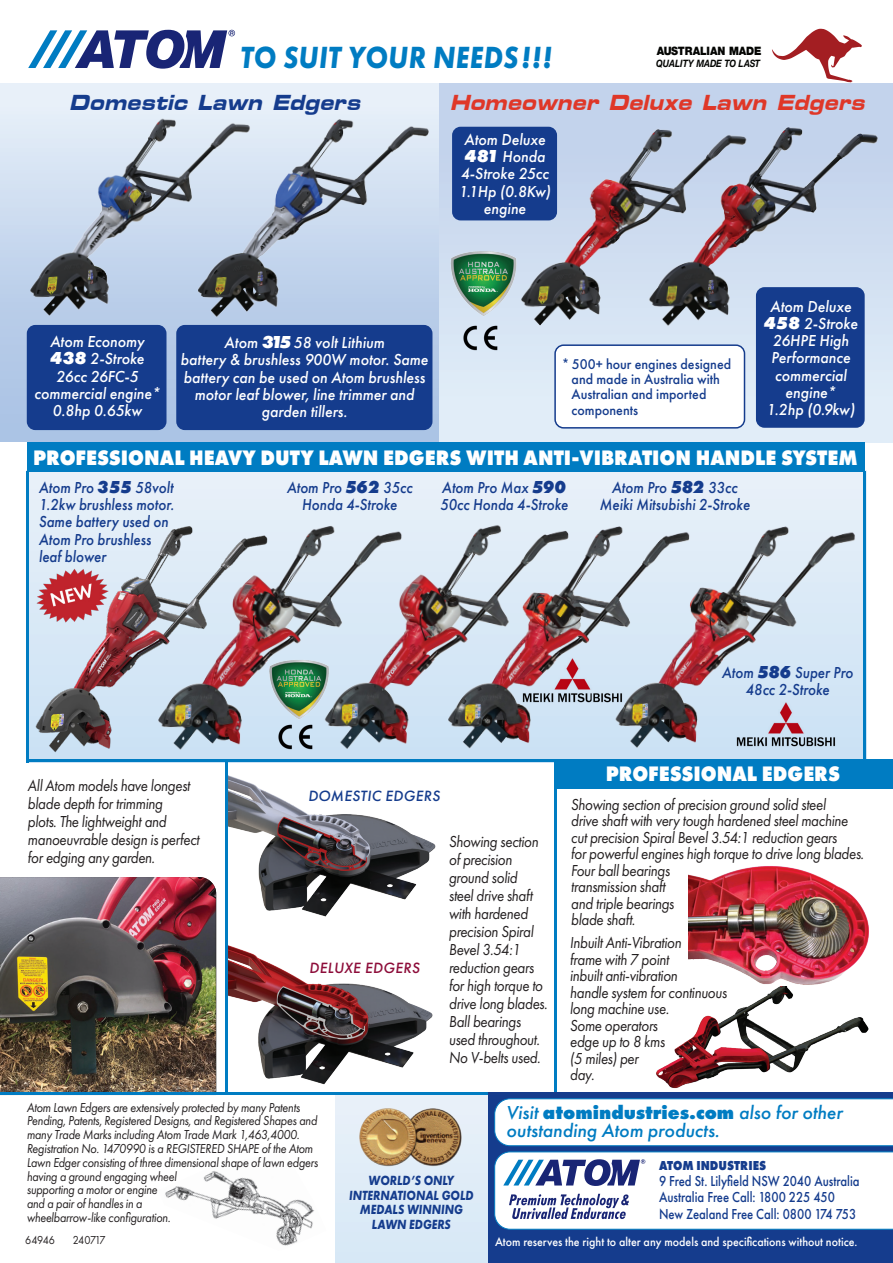
<style>
.page{position:relative;width:893px;height:1263px;background:#fff}
.page>*{position:absolute;margin:0;border:0;box-sizing:border-box;transform-origin:0 0}
.t1{font:italic 700 31.8px "Futura PT";letter-spacing:.015em;color:#007cc2;scale:.88 1}
.t2{font:italic 700 25.5px "Microstyle Extended";color:#df3728;scale:.88 1}
.t3{font:italic 700 25.5px "Microstyle Extended";color:#153c8d;scale:.88 1}
.t4{font:800 21.75px "Futura PT";color:#fff;scale:.9 1}
.t5{font:italic 500 19.5px/17.7px "Futura PT";color:#007cc2}
.t6{font:italic 16.5px/18px "Futura PT";letter-spacing:-.02em;color:#231f20;scale:.9 1}
.t7{font:italic 500 16.5px/17.2px "Futura PT";color:#fff;text-align:center;scale:.95 1}
.t8{font:italic 500 16.5px/17.2px "Futura PT";color:#153c8d;text-align:center;scale:.9 1}
.t9{font:italic 500 15.45px "Futura PT";letter-spacing:.02em;color:#153c8d}
.t10{font:italic 500 15.45px "Futura PT";letter-spacing:.02em;color:#8d0d3a}
.t11{font:500 15px/16.4px "Futura PT";color:#153c8d;scale:.85 1}
.t12{font:500 14.7px/15.3px "Futura PT";color:#153c8d;scale:.95 1}
.t13{font:italic 700 13.8px/14.7px "Futura PT";color:#153c8d;text-align:center;scale:.85 1}
.t14{font:italic 13.5px/13.8px "Futura PT";letter-spacing:-.02em;color:#231f20;scale:.9 1}
.t15{font:800 13.5px "Futura PT";color:#153c8d;scale:.85 1}
.t16{font:500 12.75px "Futura PT";color:#fff;scale:.94 1}
.t17{font:12px "Futura PT";letter-spacing:-.05em;color:#231f20;scale:.9 1}
.t18{font:900 11.55px "Helvetica Neue";letter-spacing:-.02em;color:#040503;scale:.9 1}
.t19{font:italic 700 10.2px "Helvetica Neue";letter-spacing:.005em;color:#040503;scale:.85 1}
.s1{font-weight:800;font-size:18px}
.s2{font-weight:800;font-style:normal}
</style>
<div class="page">
<div style="left:335px;top:1093px;width:153px;height:170px;background:#deebf7"></div>
<div style="left:27px;top:470px;width:839px;height:293px;background:#e7eff9"></div>
<div style="left:0;top:84px;width:454px;height:358px;background:linear-gradient(to bottom,#eaf2fa,#9db8de)"></div>
<div style="left:439px;top:84px;width:454px;height:359px;background:linear-gradient(to bottom,#bccde9,#e3eff9)"></div>
<svg style="left:28px;top:30px;width:207px;height:39px"></svg>
<img style="left:10px;top:93px;width:252px;height:251px">
<img style="left:184px;top:102px;width:253px;height:247px">
<div style="left:176px;top:325px;width:256px;height:105px;background:#153c8d;border-radius:9px"></div>
<div style="left:27px;top:325px;width:139px;height:105px;background:#153c8d;border-radius:9px"></div>
<img style="left:745px;top:116px;width:148px;height:238px">
<img style="left:509px;top:113px;width:257px;height:240px">
<img style="left:447px;top:248px;width:74px;height:69px">
<div style="left:452px;top:127px;width:105px;height:93px;background:#153c8d;border-radius:9px"></div>
<div style="left:756px;top:287px;width:109px;height:141px;background:#153c8d;border-radius:9px"></div>
<img style="left:227px;top:528px;width:93px;height:244px">
<img style="left:580px;top:529px;width:25px;height:230px">
<hr style="left:27px;top:759px;width:866px;height:3px;background:#007cc2">
<img style="left:165px;top:1171px;width:150px;height:75px">
<img style="left:227px;top:939px;width:206px;height:151px">
<img style="left:227px;top:772px;width:209px;height:150px">
<hr style="left:554px;top:760px;width:2px;height:334px;background:#007cc2">
<img style="left:0;top:877px;width:216px;height:216px">
<img style="left:653px;top:989px;width:222px;height:104px">
<img style="left:688px;top:866px;width:181px;height:123px">
<img style="left:359px;top:1107px;width:103px;height:60px">
<div style="left:27px;top:442px;width:837px;height:30px;background:#007cc2"></div>
<svg style="left:772px;top:29px;width:90px;height:53px"></svg>
<div style="left:554px;top:759px;width:339px;height:30px;background:#007cc2"></div>
<hr style="left:225px;top:760px;width:2px;height:334px;background:#007cc2">
<hr style="left:0;top:1093px;width:893px;height:2px;background:#007cc2">
<div style="left:488px;top:1093px;width:405px;height:170px;background:#153c8d"></div>
<svg style="left:494px;top:1098px;width:399px;height:132px"></svg>
<img style="left:320px;top:525px;width:260px;height:249px">
<hr style="left:27px;top:472px;width:2px;height:291px;background:#007cc2">
<hr style="left:863px;top:472px;width:2px;height:291px;background:#007cc2">
<img style="left:459px;top:322px;width:48px;height:34px">
<img style="left:521px;top:653px;width:84px;height:51px">
<img style="left:278px;top:658px;width:55px;height:64px">
<img style="left:605px;top:508px;width:262px;height:251px">
<img style="left:26px;top:513px;width:252px;height:252px">
<div style="left:555px;top:345px;width:189px;height:83px;background:#fff;border-radius:9px"></div>
<div style="left:554px;top:344px;width:191px;height:85px;border:2px solid #153c8d;border-radius:9px"></div>
<img style="left:274px;top:721px;width:48px;height:33px">
<img style="left:734px;top:697px;width:104px;height:52px">
<img style="left:36px;top:567px;width:75px;height:58px">
<h1 class="t1" style="left:240px;top:37px;width:356px">TO SUIT YOUR NEEDS!!!</h1>
<p class="t18" style="left:657px;top:44px;width:118px">AUSTRALIAN MADE</p>
<p class="t19" style="left:656px;top:57px;width:124px">QUALITY MADE TO LAST</p>
<h2 class="t3" style="left:69px;top:89px;width:339px">Domestic Lawn Edgers</h2>
<h2 class="t2" style="left:450px;top:89px;width:480px">Homeowner Deluxe Lawn Edgers</h2>
<p class="t7" style="left:459px;top:131px;width:98px">Atom Deluxe<br><span class="s1">481</span> Honda<br>4-Stroke 25cc<br>1.1Hp (0.8Kw) engine</p>
<p class="t7" style="left:34px;top:333px;width:135px">Atom Economy<br><span class="s1">438</span> 2-Stroke<br>26cc 26FC-5 commercial engine*<br>0.8hp 0.65kw</p>
<p class="t7" style="left:181px;top:334px;width:262px">Atom <span class="s1">315</span> 58 volt Lithium<br>battery &amp; brushless 900W motor. Same battery can be used on Atom brushless motor leaf blower, line trimmer and garden tillers.</p>
<p class="t12" style="left:572px;top:356px;width:169px;text-indent:-10px">* 500+ hour engines designed and made in Australia with<br>Australian and imported components</p>
<p class="t7" style="left:764px;top:298px;width:100px">Atom Deluxe<br><span class="s1">458</span> 2-Stroke<br>26HPE High<br>Performance commercial engine*<br>1.2hp (0.9kw)</p>
<h3 class="t4" style="left:33px;top:444px;width:917px">PROFESSIONAL HEAVY DUTY LAWN EDGERS WITH ANTI-VIBRATION HANDLE SYSTEM</h3>
<p class="t8" style="left:39px;top:479px;width:152px;text-align:left">Atom Pro <span class="s1">355</span> 58volt<br>1.2kw brushless motor.<br>Same battery used on<br>Atom Pro brushless leaf blower</p>
<p class="t6" style="left:28px;top:776px;width:192px">All Atom models have longest blade depth for trimming<br>plots. The lightweight and manoeuvrable design is perfect for edging any garden.</p>
<p class="t8" style="left:287px;top:479px;width:141px">Atom Pro <span class="s1">562</span> 35cc<br>Honda 4-Stroke</p>
<p class="t8" style="left:440px;top:479px;width:144px;text-align:left">Atom Pro Max <span class="s1">590<br></span>50cc Honda 4-Stroke</p>
<p class="t8" style="left:599px;top:479px;width:169px">Atom Pro <span class="s1">582</span> 33cc<br>Meiki Mitsubishi 2-Stroke</p>
<p class="t8" style="left:722px;top:664px;width:147px">Atom <span class="s1">586</span> Super Pro<br>48cc 2-Stroke</p>
<h3 class="t4" style="left:606px;top:760px;width:262px">PROFESSIONAL EDGERS</h3>
<p class="t9" style="left:308px;top:786px;width:133px">DOMESTIC EDGERS</p>
<p class="t10" style="left:309px;top:958px;width:112px">DELUXE EDGERS</p>
<p class="t6" style="left:449px;top:832px;width:111px">Showing section of precision ground solid<br>steel drive shaft with hardened precision Spiral<br>Bevel 3.54:1 reduction gears for high torque to drive long blades.<br>Ball bearings used throughout.<br>No V-belts used.</p>
<p class="t6" style="left:571px;top:796px;width:327px;line-height:16.5px">Showing section of precision ground solid steel<br>drive shaft with very tough hardened steel machine cut precision Spiral Bevel 3.54:1 reduction gears<br>for powerful engines high torque to drive long blades.<br>Four ball bearings<br>transmission shaft<br>and triple bearings<br>blade shaft.</p>
<p class="t6" style="left:570px;top:934px;width:176px;line-height:16.5px">Inbuilt Anti-Vibration<br>frame with 7 point<br>inbuilt anti-vibration<br>handle system for continuous long machine use.<br>Some operators<br>edge up to 8 kms<br>(5 miles) per<br>day.</p>
<p class="t14" style="left:27px;top:1100px;width:325px">Atom Lawn Edgers are extensively protected by many Patents Pending, Patents, Registered Designs, and Registered Shapes and many Trade Marks including Atom Trade Mark 1,463,4000.<br>Registration No. 1470990 is a REGISTERED SHAPE of the Atom Lawn Edger consisting of three dimensional shape of lawn edgers having a ground engaging wheel<br>supporting a motor or engine<br>and a pair of handles in a<br>wheelbarrow-like configuration.</p>
<p class="t17" style="left:25px;top:1233px;width:35px">64946</p>
<p class="t17" style="left:73px;top:1233px;width:38px">240717</p>
<p class="t13" style="left:349px;top:1173px;width:148px">WORLD’S ONLY<br>INTERNATIONAL GOLD<br>MEDALS WINNING<br>LAWN EDGERS</p>
<p class="t5" style="left:506px;top:1104px;width:338px">Visit <span class="s2">atomindustries.com</span> also for other outstanding Atom products.</p>
<p class="t15" style="left:659px;top:1156px;width:128px">ATOM INDUSTRIES</p>
<p class="t11" style="left:659px;top:1173px;width:238px">9 Fred St. Lilyfield NSW 2040 Australia<br>Australia Free Call: 1800 225 450<br>New Zealand Free Call: 0800 174 753</p>
<p class="t16" style="left:495px;top:1234px;width:387px">Atom reserves the right to alter any models and specifications without notice.</p>
</div>
